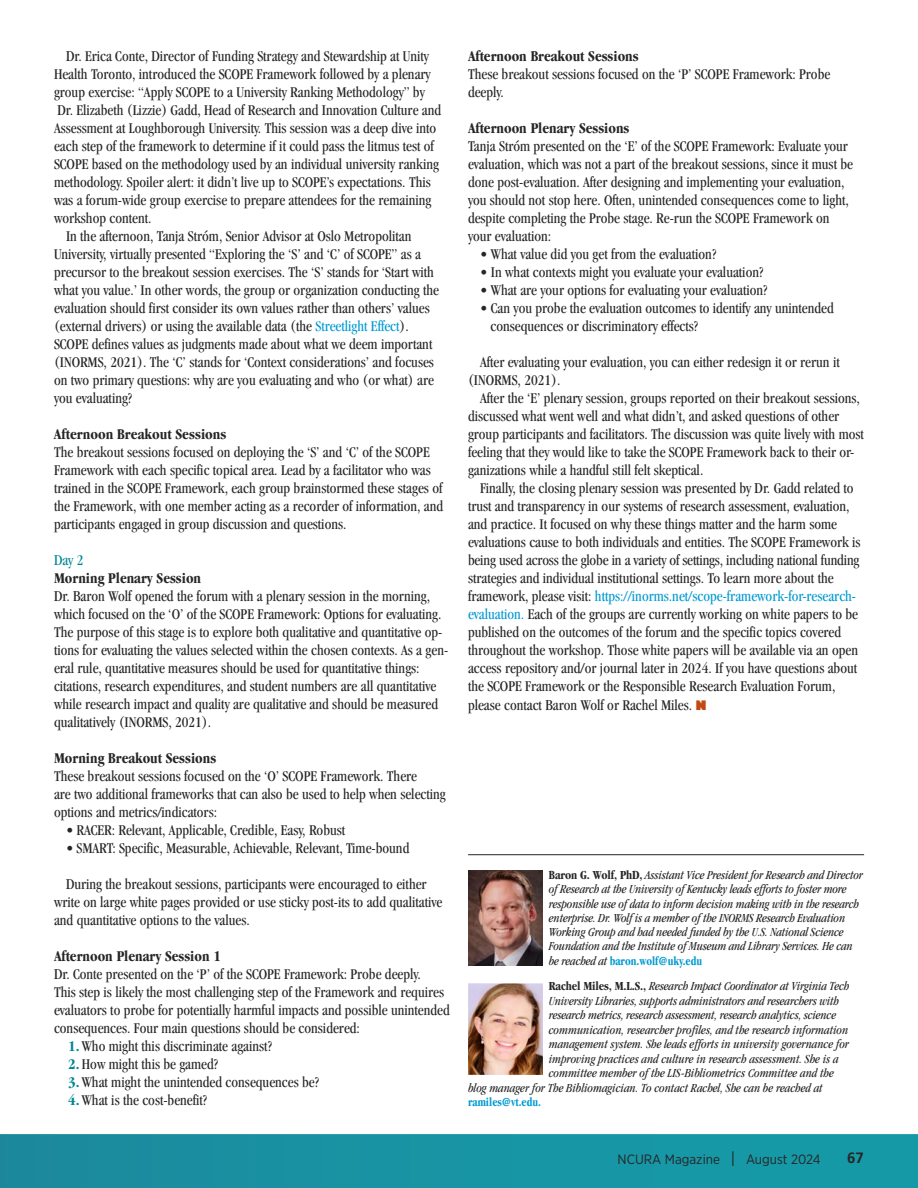
<style>
.page{position:relative;width:918px;height:1188px;background:#fff}
.page>*{position:absolute;margin:0;border:0;box-sizing:border-box;transform-origin:0 0}
.t1{font:condensed 15.45px/18px "Garamond";color:#272526}
.t2{font:700 condensed 15.45px "Garamond";color:#272526}
.t3{font:condensed 15.45px "Garamond";color:#008795}
.t4{font:700 condensed 15.3px "Garamond";color:#272526}
.t5{font:700 15px "Frutiger";color:#272526}
.t6{font:13.5px "Gotham Narrow";color:#272526}
.t7{font:italic condensed 12.75px/14.2px "Garamond";letter-spacing:-.01em;color:#272526}
.t8{font:700 condensed 12.75px "Garamond";color:#009ad2;scale:.9 1}
.s1{color:#009ad2}
.s2{font-weight:700;font-size:15.3px;color:#008795}
.s3{font-family:"Gill Sans";font-weight:800;font-stretch:normal;font-size:12.75px;color:#c34813}
.s4{font-weight:700;font-style:normal}
.s5{font-weight:700;font-style:normal;color:#009ad2}
.s6{font-weight:300;font-size:21px}
</style>
<div class="page">
<div style="left:0;top:1134px;width:918px;height:54px;background:#1894a4"></div>
<hr style="left:468px;top:854px;width:396px;height:1px;background:#272526">
<img style="left:468px;top:870px;width:75px;height:95px">
<img style="left:468px;top:983px;width:75px;height:92px">
<p class="t1" style="left:54px;top:48px;width:389px;text-indent:12px">Dr. Erica Conte, Director of Funding Strategy and Stewardship at Unity Health Toronto, introduced the SCOPE Framework followed by a plenary group exercise: “Apply SCOPE to a University Ranking Methodology” by Dr. Elizabeth (Lizzie) Gadd, Head of Research and Innovation Culture and Assessment at Loughborough University. This session was a deep dive into each step of the framework to determine if it could pass the litmus test of SCOPE based on the methodology used by an individual university ranking methodology. Spoiler alert: it didn’t live up to SCOPE’s expectations. This was a forum-wide group exercise to prepare attendees for the remaining workshop content.</p>
<p class="t1" style="left:54px;top:228px;width:387px;text-indent:12px">In the afternoon, Tanja Stróm, Senior Advisor at Oslo Metropolitan University, virtually presented “Exploring the ‘S’ and ‘C’ of SCOPE” as a precursor to the breakout session exercises. The ‘S’ stands for ‘Start with what you value.’ In other words, the group or organization conducting the evaluation should first consider its own values rather than others’ values (external drivers) or using the available data (the <span class="s1">Streetlight Effect</span>).<br>SCOPE defines values as judgments made about what we deem important (INORMS, 2021). The ‘C’ stands for ‘Context considerations’ and focuses on two primary questions: why are you evaluating and who (or what) are you evaluating?</p>
<p class="t4" style="left:54px;top:428px;width:174px">Afternoon Breakout Sessions</p>
<p class="t1" style="left:54px;top:444px;width:391px">The breakout sessions focused on deploying the ‘S’ and ‘C’ of the SCOPE Framework with each specific topical area. Lead by a facilitator who was trained in the SCOPE Framework, each group brainstormed these stages of the Framework, with one member acting as a recorder of information, and participants engaged in group discussion and questions.</p>
<p class="t3" style="left:54px;top:554px;width:31px">Day 2</p>
<p class="t2" style="left:54px;top:572px;width:149px">Morning Plenary Session</p>
<p class="t1" style="left:54px;top:588px;width:396px">Dr. Baron Wolf opened the forum with a plenary session in the morning, which focused on the ‘O’ of the SCOPE Framework: Options for evaluating.<br>The purpose of this stage is to explore both qualitative and quantitative op&shy;tions for evaluating the values selected within the chosen contexts. As a gen&shy;eral rule, quantitative measures should be used for quantitative things: citations, research expenditures, and student numbers are all quantitative while research impact and quality are qualitative and should be measured qualitatively (INORMS, 2021).</p>
<p class="t2" style="left:54px;top:752px;width:164px">Morning Breakout Sessions</p>
<p class="t1" style="left:54px;top:768px;width:393px">These breakout sessions focused on the ‘O’ SCOPE Framework. There<br>are two additional frameworks that can also be used to help when selecting options and metrics/indicators:</p>
<p class="t1" style="left:66px;top:822px;width:281px">• RACER: Relevant, Applicable, Credible, Easy, Robust</p>
<p class="t1" style="left:66px;top:840px;width:345px">• SMART: Specific, Measurable, Achievable, Relevant, Time-bound</p>
<p class="t1" style="left:54px;top:876px;width:390px;text-indent:12px">During the breakout sessions, participants were encouraged to either write on large white pages provided or use sticky post-its to add qualitative and quantitative options to the values.</p>
<p class="t2" style="left:54px;top:950px;width:168px">Afternoon Plenary Session 1</p>
<p class="t1" style="left:54px;top:966px;width:397px">Dr. Conte presented on the ‘P’ of the SCOPE Framework: Probe deeply.<br>This step is likely the most challenging step of the Framework and requires evaluators to probe for potentially harmful impacts and possible unintended consequences. Four main questions should be considered:</p>
<p class="t1" style="left:68px;top:1038px;width:205px"><span class="s2">1.</span>Who might this discriminate against?</p>
<p class="t1" style="left:68px;top:1056px;width:151px"><span class="s2">2.</span>How might this be gamed?</p>
<p class="t1" style="left:68px;top:1074px;width:252px"><span class="s2">3.</span>What might the unintended consequences be?</p>
<p class="t1" style="left:68px;top:1092px;width:140px"><span class="s2">4.</span>What is the cost-benefit?</p>
<p class="t2" style="left:468px;top:50px;width:172px">Afternoon Breakout Sessions</p>
<p class="t1" style="left:468px;top:66px;width:364px">These breakout sessions focused on the ‘P’ SCOPE Framework: Probe deeply.</p>
<p class="t2" style="left:468px;top:122px;width:163px">Afternoon Plenary Sessions</p>
<p class="t1" style="left:468px;top:138px;width:387px">Tanja Stróm presented on the ‘E’ of the SCOPE Framework: Evaluate your evaluation, which was not a part of the breakout sessions, since it must be done post-evaluation. After designing and implementing your evaluation, you should not stop here. Often, unintended consequences come to light, despite completing the Probe stage. Re-run the SCOPE Framework on your evaluation:</p>
<p class="t1" style="left:480px;top:246px;width:238px">• What value did you get from the evaluation?</p>
<p class="t1" style="left:480px;top:264px;width:285px">• In what contexts might you evaluate your evaluation?</p>
<p class="t1" style="left:480px;top:282px;width:289px">• What are your options for evaluating your evaluation?</p>
<p class="t1" style="left:490px;top:300px;width:345px;text-indent:-10px">• Can you probe the evaluation outcomes to identify any unintended consequences or discriminatory effects?</p>
<p class="t1" style="left:468px;top:354px;width:373px;text-indent:12px">After evaluating your evaluation, you can either redesign it or rerun it (INORMS, 2021).</p>
<p class="t1" style="left:468px;top:390px;width:397px;text-indent:12px">After the ‘E’ plenary session, groups reported on their breakout sessions, discussed what went well and what didn’t, and asked questions of other group participants and facilitators. The discussion was quite lively with most feeling that they would like to take the SCOPE Framework back to their or&shy;ganizations while a handful still felt skeptical.</p>
<p class="t1" style="left:468px;top:480px;width:394px;text-indent:12px">Finally, the closing plenary session was presented by Dr. Gadd related to trust and transparency in our systems of research assessment, evaluation, and practice. It focused on why these things matter and the harm some evaluations cause to both individuals and entities. The SCOPE Framework is being used across the globe in a variety of settings, including national funding strategies and individual institutional settings. To learn more about the framework, please visit: <span class="s1">https://inorms.net/scope-framework-for-research&shy;evaluation.</span> Each of the groups are currently working on white papers to be published on the outcomes of the forum and the specific topics covered throughout the workshop. Those white papers will be available via an open access repository and/or journal later in 2024. If you have questions about the SCOPE Framework or the Responsible Research Evaluation Forum,</p>
<p class="t1" style="left:468px;top:698px;width:240px">please contact Baron Wolf or Rachel Miles. <span class="s3">N</span></p>
<p class="t7" style="left:549px;top:869px;width:316px"><span class="s4">Baron G. Wolf, PhD,</span> Assistant Vice President for Research and Director of Research at the University of Kentucky leads efforts to foster more responsible use of data to inform decision making with in the research enterprise. Dr. Wolf is a member of the INORMS Research Evaluation Working Group and had needed funded by the U.S. National Science Foundation and the Institute of Museum and Library Services. He can be reached at <span class="s5">baron.wolf@uky.edu</span></p>
<p class="t7" style="left:549px;top:980px;width:302px"><span class="s4">Rachel Miles, M.L.S.,</span> Research Impact Coordinator at Virginia Tech</p>
<p class="t7" style="left:549px;top:994px;width:292px">University Libraries, supports administrators and researchers with</p>
<p class="t7" style="left:549px;top:1009px;width:289px">research metrics, research assessment, research analytics, science</p>
<p class="t7" style="left:549px;top:1023px;width:301px">communication, researcher profiles, and the research information</p>
<p class="t7" style="left:549px;top:1038px;width:302px">management system. She leads efforts in university governance for</p>
<p class="t7" style="left:549px;top:1052px;width:291px">improving practices and culture in research assessment. She is a</p>
<p class="t7" style="left:549px;top:1067px;width:287px">committee member of the LIS-Bibliometrics Committee and the</p>
<p class="t7" style="left:468px;top:1081px;width:356px">blog manager for The Bibliomagician. To contact Rachel, She can be reached at</p>
<p class="t8" style="left:468px;top:1097px;width:83px">ramiles@vt.edu.</p>
<p class="t6" style="left:618px;top:1151px;width:205px">NCURA Magazine <span class="s6">I</span> August 2024</p>
<p class="t5" style="left:847px;top:1152px;width:18px">67</p>
</div>
